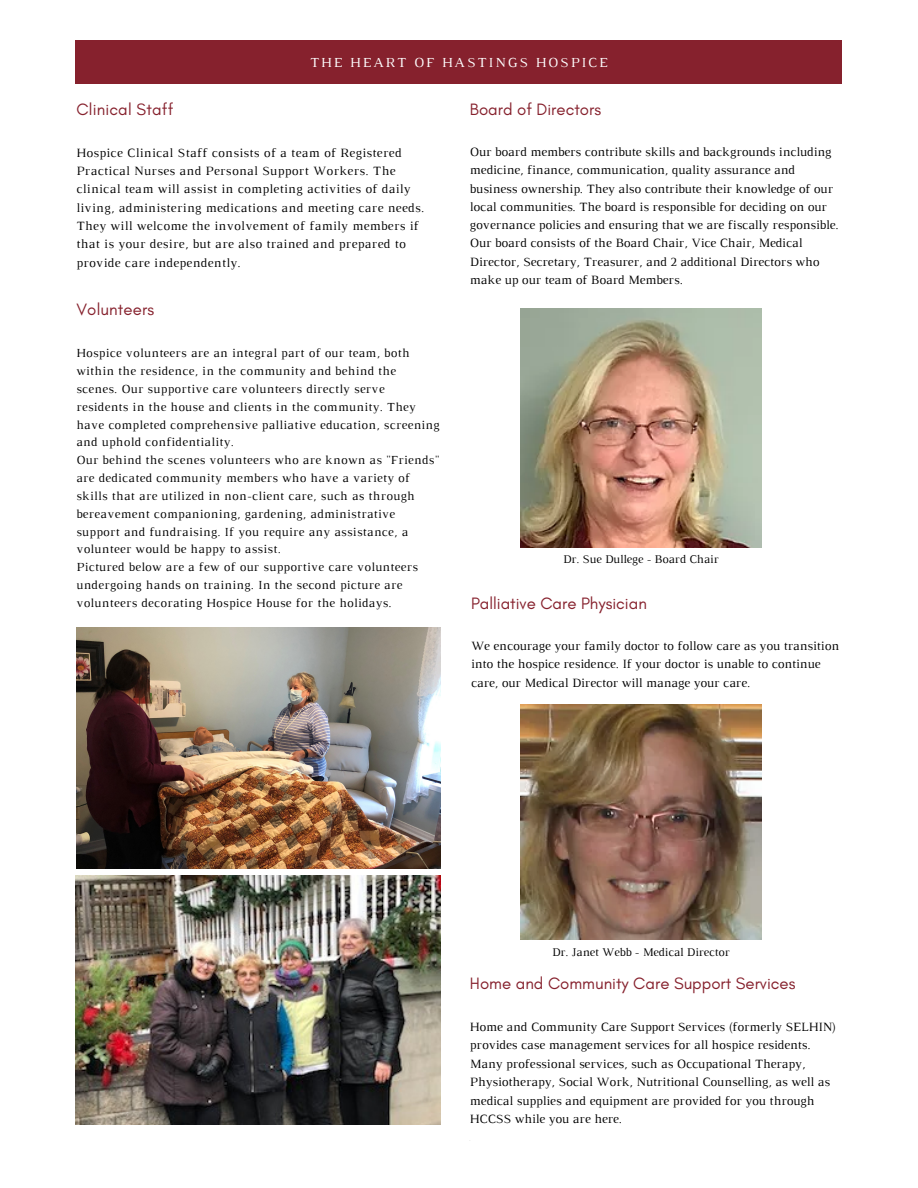
<style>
.page{position:relative;width:918px;height:1188px;background:#fff}
.page>*{position:absolute;margin:0;border:0;box-sizing:border-box;transform-origin:0 0}
.t1{font:16.8px "Glacial Indifference";color:#86212d}
.t2{font:14.1px "Luthier";letter-spacing:.14em;color:#fff}
.t3{font:12.9px/18.3px "Luthier";color:#000}
.t4{font:12.9px/18.3px "Luthier";letter-spacing:.03em;color:#000}
.t5{font:12.6px/17.9px "Luthier";letter-spacing:.03em;color:#000}
.t6{font:12px "Luthier";color:#000}
</style>
<div class="page">
<div style="left:76px;top:41px;width:766px;height:43px;background:#86212d"></div>
<img style="left:521px;top:309px;width:241px;height:238px">
<img style="left:521px;top:704px;width:241px;height:236px">
<img style="left:76px;top:628px;width:364px;height:240px">
<img style="left:76px;top:875px;width:364px;height:249px">
<p class="t2" style="left:310px;top:57px;width:299px">THE HEART OF HASTINGS HOSPICE</p>
<p class="t1" style="left:76px;top:99px;width:99px">Clinical Staff</p>
<p class="t4" style="left:76px;top:145px;width:349px">Hospice Clinical Staff consists of a team of Registered Practical Nurses and Personal Support Workers. The clinical team will assist in completing activities of daily living, administering medications and meeting care needs.<br>They will welcome the involvement of family members if that is your desire, but are also trained and prepared to provide care independently.</p>
<p class="t1" style="left:76px;top:299px;width:79px">Volunteers</p>
<p class="t5" style="left:76px;top:345px;width:365px">Hospice volunteers are an integral part of our team, both within the residence, in the community and behind the scenes. Our supportive care volunteers directly serve residents in the house and clients in the community. They have completed comprehensive palliative education, screening and uphold confidentiality.</p>
<p class="t5" style="left:76px;top:452px;width:364px">Our behind the scenes volunteers who are known as "Friends" are dedicated community members who have a variety of skills that are utilized in non-client care, such as through bereavement companioning, gardening, administrative support and fundraising. If you require any assistance, a volunteer would be happy to assist.</p>
<p class="t5" style="left:76px;top:559px;width:343px">Pictured below are a few of our supportive care volunteers undergoing hands on training. In the second picture are volunteers decorating Hospice House for the holidays.</p>
<p class="t1" style="left:470px;top:99px;width:133px">Board of Directors</p>
<p class="t3" style="left:470px;top:144px;width:370px">Our board members contribute skills and backgrounds including medicine, finance, communication, quality assurance and business ownership. They also contribute their knowledge of our local communities. The board is responsible for deciding on our governance policies and ensuring that we are fiscally responsible.</p>
<p class="t3" style="left:470px;top:235px;width:351px">Our board consists of the Board Chair, Vice Chair, Medical<br>Director, Secretary, Treasurer, and 2 additional Directors who make up our team of Board Members.</p>
<p class="t6" style="left:563px;top:555px;width:157px">Dr. Sue Dullege - Board Chair</p>
<p class="t1" style="left:471px;top:593px;width:177px">Palliative Care Physician</p>
<p class="t3" style="left:471px;top:638px;width:370px">We encourage your family doctor to follow care as you transition into the hospice residence. If your doctor is unable to continue care, our Medical Director will manage your care.</p>
<p class="t6" style="left:552px;top:948px;width:179px">Dr. Janet Webb - Medical Director</p>
<p class="t1" style="left:470px;top:973px;width:327px">Home and Community Care Support Services</p>
<p class="t3" style="left:470px;top:1018px;width:368px">Home and Community Care Support Services (formerly SELHIN) provides case management services for all hospice residents.<br>Many professional services, such as Occupational Therapy, Physiotherapy, Social Work, Nutritional Counselling, as well as medical supplies and equipment are provided for you through HCCSS while you are here.</p>
</div>
